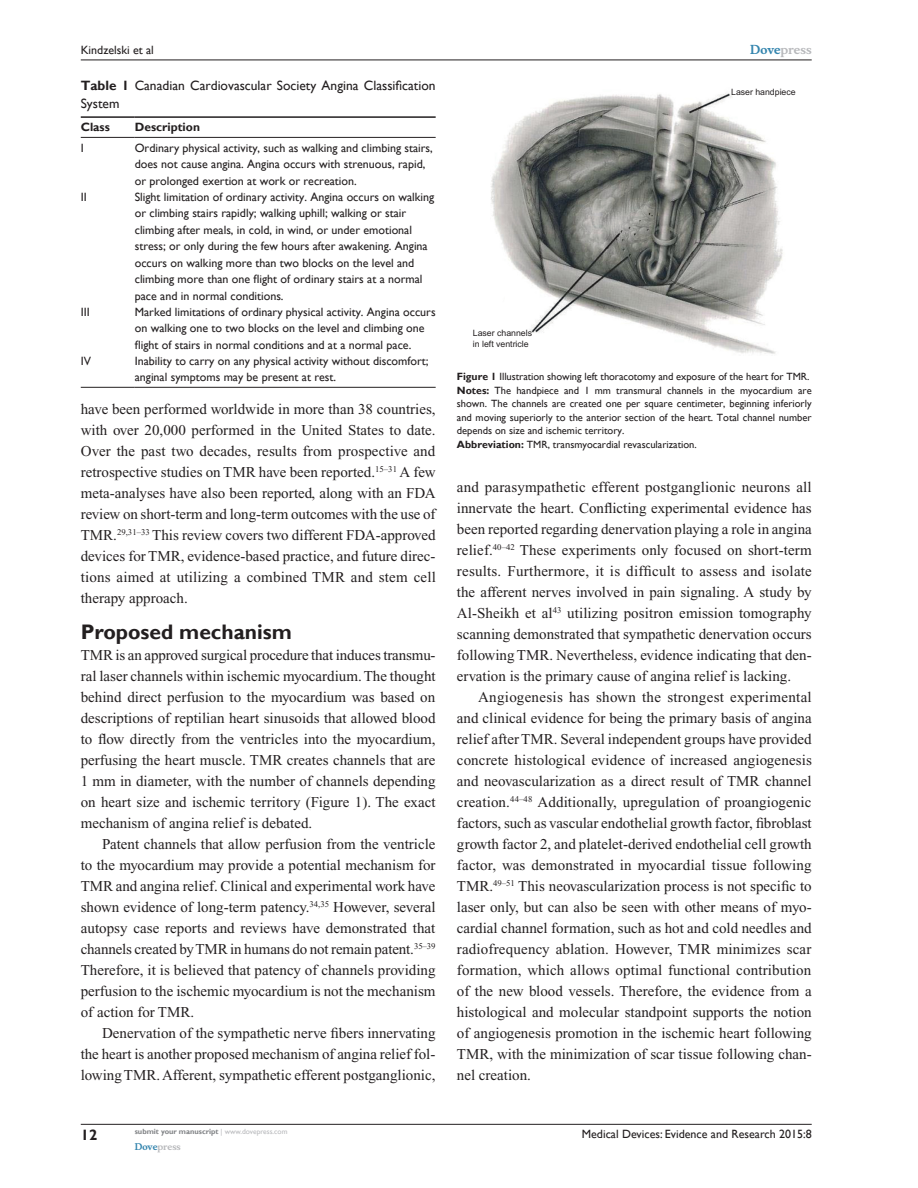
<style>
.page{position:relative;width:918px;height:1188px;background:#fff}
.page>*{position:absolute;margin:0;border:0;box-sizing:border-box;transform-origin:0 0}
.t1{font:700 21px "Gill Sans";color:#231f20}
.Tx{font:15px/21px "Times New Roman";color:#231f20;text-align:justify}
.TxF{font:15px/21px "Times New Roman";color:#231f20;text-align:justify}
.RunFolio-V{font:700 15px "Gill Sans";color:#231f20}
.TN_TT{font:13.5px/18px "Gill Sans";color:#231f20}
.TB{font:12px/16.5px "Gill Sans";color:#231f20}
.RunF-V{font:12px "Gill Sans";color:#231f20}
.TCH{font:700 12px "Gill Sans";color:#231f20}
.RunH-V{font:12px "Gill Sans";color:#231f20}
.RunH-Brand-V{font:700 12px "Musee";color:#b8b9bc}
.TSNRI{font:10.5px/13.5px "Gill Sans";color:#231f20;text-align:justify}
.FC{font:10.5px "Gill Sans";letter-spacing:-.005em;color:#231f20}
.RunF-Brand-V{font:700 9px "Musee";color:#b8b9bc}
.t2{font:8.7px/10.5px "Arial";color:#231f20}
.RunF-SubmityourMS-V{font:700 7.5px "Gill Sans";color:#808285}
.s1{font-weight:700}
.s2{font-weight:400;color:#b8b9bc}
.s3{color:#3485ae}
</style>
<div class="page">
<hr style="left:81px;top:1124px;width:731px;height:1px;background:#231f20">
<hr style="left:81px;top:60px;width:731px;height:1px;background:#231f20">
<hr style="left:81px;top:137px;width:54px;height:1px;background:#231f20">
<hr style="left:135px;top:137px;width:301px;height:1px;background:#231f20">
<hr style="left:81px;top:387px;width:54px;height:1px;background:#231f20">
<hr style="left:135px;top:387px;width:301px;height:1px;background:#231f20">
<hr style="left:81px;top:116px;width:54px;height:2px;background:#231f20">
<hr style="left:135px;top:116px;width:301px;height:2px;background:#231f20">
<img style="left:491px;top:93px;width:292px;height:261px">
<p class="RunH-V" style="left:81px;top:43px;width:75px">Kindzelski et al</p>
<p class="TN_TT" style="left:81px;top:77px;width:356px"><span class="s1">Table 1</span> Canadian Cardiovascular Society Angina Classification<br>System</p>
<p class="TCH" style="left:81px;top:120px;width:31px">Class</p>
<p class="TCH" style="left:135px;top:120px;width:67px">Description</p>
<p class="TB" style="left:81px;top:140px;width:3px">I</p>
<p class="TB" style="left:135px;top:140px;width:300px">Ordinary physical activity, such as walking and climbing stairs, does not cause angina. Angina occurs with strenuous, rapid, or prolonged exertion at work or recreation.</p>
<p class="TB" style="left:81px;top:189px;width:4px">II</p>
<p class="TB" style="left:135px;top:189px;width:301px">Slight limitation of ordinary activity. Angina occurs on walking or climbing stairs rapidly; walking uphill; walking or stair climbing after meals, in cold, in wind, or under emotional stress; or only during the few hours after awakening. Angina occurs on walking more than two blocks on the level and climbing more than one flight of ordinary stairs at a normal pace and in normal conditions.</p>
<p class="TB" style="left:81px;top:304px;width:4px">III</p>
<p class="TB" style="left:135px;top:304px;width:302px">Marked limitations of ordinary physical activity. Angina occurs on walking one to two blocks on the level and climbing one flight of stairs in normal conditions and at a normal pace.</p>
<p class="TB" style="left:81px;top:353px;width:6px">IV</p>
<p class="TB" style="left:135px;top:353px;width:295px">Inability to carry on any physical activity without discomfort; anginal symptoms may be present at rest.</p>
<p class="Tx" style="left:81px;top:398px;width:357px">have been performed worldwide in more than 38 countries, with over 20,000 performed in the United States to date.<br>Over the past two decades, results from prospective and retrospective studies on TMR have been reported.<sup>15–31</sup> A few meta-analyses have also been reported, along with an FDA review on short-term and long-term outcomes with the use of TMR.<sup>29,31–33</sup> This review covers two different FDA-approved devices for TMR, evidence-based practice, and future direc&shy;tions aimed at utilizing a combined TMR and stem cell therapy approach.</p>
<h1 class="t1" style="left:81px;top:619px;width:213px">Proposed mechanism</h1>
<p class="TxF" style="left:81px;top:644px;width:357px">TMR is an approved surgical procedure that induces transmu&shy;ral laser channels within ischemic myocardium. The thought behind direct perfusion to the myocardium was based on descriptions of reptilian heart sinusoids that allowed blood to flow directly from the ventricles into the myocardium, perfusing the heart muscle. TMR creates channels that are 1 mm in diameter, with the number of channels depending on heart size and ischemic territory (Figure 1). The exact mechanism of angina relief is debated.</p>
<p class="Tx" style="left:81px;top:833px;width:356px;text-indent:21px">Patent channels that allow perfusion from the ventricle to the myocardium may provide a potential mechanism for TMR and angina relief. Clinical and experimental work have shown evidence of long-term patency.<sup>34,35</sup> However, several autopsy case reports and reviews have demonstrated that channels created by TMR in humans do not remain patent.<sup>35–39<br></sup>Therefore, it is believed that patency of channels providing perfusion to the ischemic myocardium is not the mechanism of action for TMR.</p>
<p class="Tx" style="left:81px;top:1022px;width:356px;text-indent:21px">Denervation of the sympathetic nerve fibers innervating the heart is another proposed mechanism of angina relief fol&shy;lowing TMR. Afferent, sympathetic efferent postganglionic,</p>
<p class="RunFolio-V" style="left:81px;top:1126px;width:18px">12</p>
<p class="RunF-SubmityourMS-V" style="left:135px;top:1127px;width:154px">submit your manuscript <span class="s2">| www.dovepress.com</span></p>
<p class="RunF-Brand-V" style="left:135px;top:1141px;width:48px"><span class="s3">Dove</span>press</p>
<p class="RunH-Brand-V" style="left:750px;top:43px;width:63px"><span class="s3">Dove</span>press</p>
<p class="t2" style="left:473px;top:328px;width:61px">Laser channels in left ventricle</p>
<p class="t2" style="left:731px;top:87px;width:66px">Laser handpiece</p>
<p class="FC" style="left:457px;top:370px;width:354px"><span class="s1">Figure 1</span> Illustration showing left thoracotomy and exposure of the heart for TMR.</p>
<p class="TSNRI" style="left:457px;top:384px;width:356px"><span class="s1">Notes:</span> The handpiece and 1 mm transmural channels in the myocardium are shown. The channels are created one per square centimeter, beginning inferiorly and moving superiorly to the anterior section of the heart. Total channel number depends on size and ischemic territory.</p>
<p class="TSNRI" style="left:457px;top:438px;width:241px"><span class="s1">Abbreviation:</span> TMR, transmyocardial revascularization.</p>
<p class="Tx" style="left:457px;top:476px;width:357px">and parasympathetic efferent postganglionic neurons all innervate the heart. Conflicting experimental evidence has been reported regarding denervation playing a role in angina relief.<sup>40–42</sup> These experiments only focused on short-term results. Furthermore, it is difficult to assess and isolate the afferent nerves involved in pain signaling. A study by Al-Sheikh et al<sup>43</sup> utilizing positron emission tomography scanning demonstrated that sympathetic denervation occurs following TMR. Nevertheless, evidence indicating that den&shy;ervation is the primary cause of angina relief is lacking.</p>
<p class="Tx" style="left:457px;top:686px;width:357px;text-indent:21px">Angiogenesis has shown the strongest experimental and clinical evidence for being the primary basis of angina relief after TMR. Several independent groups have provided concrete histological evidence of increased angiogenesis and neovascularization as a direct result of TMR channel creation.<sup>44–48</sup> Additionally, upregulation of proangiogenic factors, such as vascular endothelial growth factor, fibroblast growth factor 2, and platelet-derived endothelial cell growth factor, was demonstrated in myocardial tissue following TMR.<sup>49–51</sup> This neovascularization process is not specific to laser only, but can also be seen with other means of myo&shy;cardial channel formation, such as hot and cold needles and radiofrequency ablation. However, TMR minimizes scar formation, which allows optimal functional contribution of the new blood vessels. Therefore, the evidence from a histological and molecular standpoint supports the notion of angiogenesis promotion in the ischemic heart following TMR, with the minimization of scar tissue following chan&shy;nel creation.</p>
<p class="RunF-V" style="left:582px;top:1127px;width:231px">Medical Devices: Evidence and Research 2015:8</p>
</div>
